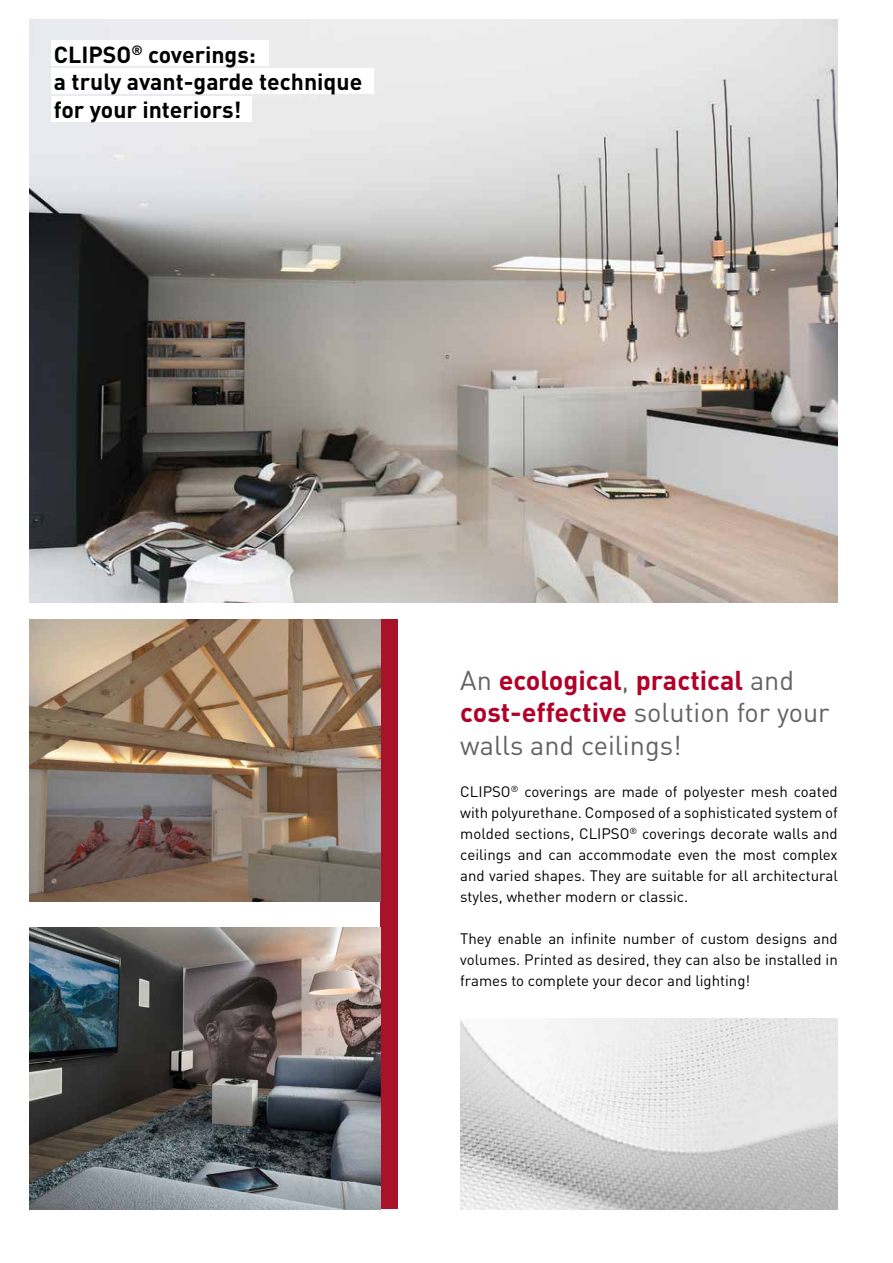
<style>
.page{position:relative;width:893px;height:1263px;background:#fff}
.page>*{position:absolute;margin:0;border:0;box-sizing:border-box;transform-origin:0 0}
.t1{font:27px/32.4px "DIN";color:#636363}
.t2{font:700 22.95px/27.6px "DIN";color:#000}
.t3{font:15px/21px "DIN";color:#000;text-align:justify}
.s1{font-weight:700;color:#b20029}
</style>
<div class="page">
<img style="left:30px;top:20px;width:808px;height:582px">
<img style="left:460px;top:1018px;width:378px;height:191px">
<div style="left:381px;top:619px;width:17px;height:590px;background:#a9132a"></div>
<img style="left:30px;top:619px;width:351px;height:282px">
<img style="left:30px;top:927px;width:351px;height:282px">
<div style="left:51px;top:40px;width:217px;height:26px;background:#fff"></div>
<div style="left:51px;top:96px;width:200px;height:26px;background:#fff"></div>
<div style="left:51px;top:68px;width:322px;height:26px;background:#fff"></div>
<h2 class="t2" style="left:54px;top:40px;width:310px">CLIPSO<sup>®</sup> coverings:<br>a truly avant-garde technique for your interiors!</h2>
<h1 class="t1" style="left:460px;top:663px;width:371px">An <span class="s1">ecological</span>, <span class="s1">practical</span> and <span class="s1">cost-effective</span> solution for your walls and ceilings!</h1>
<p class="t3" style="left:460px;top:780px;width:379px">CLIPSO<sup>®</sup> coverings are made of polyester mesh coated with polyurethane. Composed of a sophisticated system of molded sections, CLIPSO<sup>®</sup> coverings decorate walls and ceilings and can accommodate even the most complex and varied shapes. They are suitable for all architectural styles, whether modern or classic.</p>
<p class="t3" style="left:460px;top:927px;width:379px">They enable an infinite number of custom designs and volumes. Printed as desired, they can also be installed in frames to complete your decor and lighting!</p>
</div>
